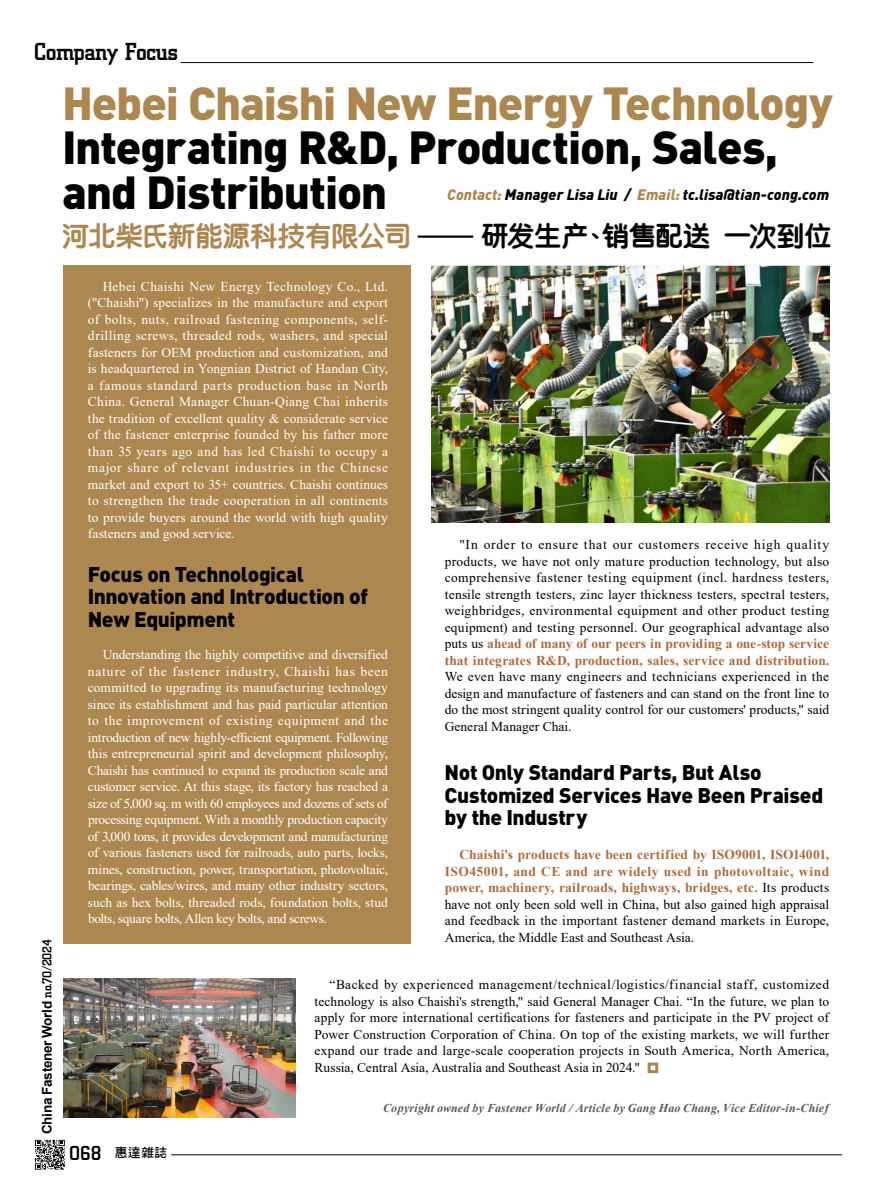
<style>
.page{position:relative;width:893px;height:1191px;background:#fff}
.page>*{position:absolute;margin:0;border:0;box-sizing:border-box;transform-origin:0 0}
.t1{font:900 45.75px/44.5px "DIN";letter-spacing:-.025em;color:#000}
.t2{font:900 45.75px "DIN";letter-spacing:-.025em;color:#ac8750}
.t3{font:800 27px "S Yen Round";color:#ac8750}
.t4{font:800 27px "S Yen Round";color:#040000}
.t5{font:500 25.5px "City D";letter-spacing:-.025em;color:#000}
.t6{font:900 21px/22.5px "DIN";letter-spacing:-.02em;color:#000}
.t7{font:500 21px "City D";color:#000}
.t8{font:italic 900 15px "DIN";letter-spacing:.005em;color:#000}
.t9{font:13.5px/16.5px "Times New Roman";letter-spacing:-.005em;color:#fff;text-align:justify}
.t10{font:13.5px/16.5px "Times New Roman";letter-spacing:.005em;color:#000;text-align:justify}
.t11{font:700 13.5px "Arial";letter-spacing:-.025em;color:#000}
.t12{font:12.75px "DF Hei Std W7";color:#000}
.t13{font:italic 700 12px "Times New Roman";letter-spacing:.015em;color:#595757}
.s1{color:#ac8750}
.s2{font-family:"City D";font-weight:500}
.s3{font-weight:700;color:#ac6b3e}
</style>
<div class="page">
<div style="left:64px;top:265px;width:347px;height:679px;background:#ac8750"></div>
<img style="left:431px;top:265px;width:398px;height:257px">
<img style="left:64px;top:978px;width:232px;height:139px">
<div style="left:648px;top:1062px;width:10px;height:11px;border:3px solid #ac8750"></div>
<hr style="left:418px;top:235px;width:55px;height:3px;background:#040000">
<hr style="left:171px;top:1154px;width:671px;height:1px;background:#000">
<hr style="left:181px;top:62px;width:632px;height:1px;background:#000">
<svg style="left:35px;top:1139px;width:30px;height:30px"></svg>
<h3 class="t5" style="left:34px;top:39px;width:146px">Company Focus</h3>
<h1 class="t2" style="left:62px;top:73px;width:772px">Hebei Chaishi New Energy Technology</h1>
<h1 class="t1" style="left:62px;top:123px;width:717px">Integrating R&amp;D, Production, Sales, and Distribution</h1>
<h2 class="t3" style="left:63px;top:222px;width:350px">河北柴氏新能源科技有限公司</h2>
<h2 class="t4" style="left:481px;top:222px;width:352px">研發生產、銷售配送 一次到位</h2>
<p class="t8" style="left:447px;top:185px;width:384px"><span class="s1">Contact:</span> Manager Lisa Liu / <span class="s1">Email:</span> tc.lisa@tian-cong.com</p>
<p class="t11" style="left:38px;top:1134px;width:196px;rotate:-90deg">China Fastener World <span class="s2">no.70/2024</span></p>
<p class="t9" style="left:88px;top:277px;width:302px;text-indent:15px">Hebei Chaishi New Energy Technology Co., Ltd. ("Chaishi") specializes in the manufacture and export of bolts, nuts, railroad fastening components, self&shy;drilling screws, threaded rods, washers, and special fasteners for OEM production and customization, and is headquartered in Yongnian District of Handan City, a famous standard parts production base in North China. General Manager Chuan-Qiang Chai inherits the tradition of excellent quality &amp; considerate service of the fastener enterprise founded by his father more than 35 years ago and has led Chaishi to occupy a major share of relevant industries in the Chinese market and export to 35+ countries. Chaishi continues to strengthen the trade cooperation in all continents to provide buyers around the world with high quality fasteners and good service.</p>
<h3 class="t6" style="left:88px;top:561px;width:282px">Focus on Technological<br>Innovation and Introduction of<br>New Equipment</h3>
<p class="t9" style="left:88px;top:646px;width:302px;text-indent:15px">Understanding the highly competitive and diversified nature of the fastener industry, Chaishi has been committed to upgrading its manufacturing technology since its establishment and has paid particular attention to the improvement of existing equipment and the introduction of new highly-efficient equipment. Following this entrepreneurial spirit and development philosophy, Chaishi has continued to expand its production scale and customer service. At this stage, its factory has reached a size of 5,000 sq. m with 60 employees and dozens of sets of processing equipment. With a monthly production capacity of 3,000 tons, it provides development and manufacturing of various fasteners used for railroads, auto parts, locks, mines, construction, power, transportation, photovoltaic, bearings, cables/wires, and many other industry sectors, such as hex bolts, threaded rods, foundation bolts, stud bolts, square bolts, Allen key bolts, and screws.</p>
<p class="t10" style="left:445px;top:536px;width:386px;text-indent:15px">"In order to ensure that our customers receive high quality products, we have not only mature production technology, but also comprehensive fastener testing equipment (incl. hardness testers, tensile strength testers, zinc layer thickness testers, spectral testers, weighbridges, environmental equipment and other product testing equipment) and testing personnel. Our geographical advantage also puts us <span class="s3">ahead of many of our peers in providing a one-stop service that integrates R&amp;D, production, sales, service and distribution.</span></p>
<p class="t10" style="left:445px;top:668px;width:386px">We even have many engineers and technicians experienced in the design and manufacture of fasteners and can stand on the front line to do the most stringent quality control for our customers' products," said General Manager Chai.</p>
<h3 class="t6" style="left:444px;top:760px;width:380px">Not Only Standard Parts, But Also<br>Customized Services Have Been Praised by the Industry</h3>
<p class="t10" style="left:445px;top:846px;width:386px;text-indent:15px"><span class="s3">Chaishi's products have been certified by ISO9001, ISO14001, ISO45001, and CE and are widely used in photovoltaic, wind power, machinery, railroads, highways, bridges, etc.</span> Its products have not only been sold well in China, but also gained high appraisal and feedback in the important fastener demand markets in Europe, America, the Middle East and Southeast Asia.</p>
<p class="t10" style="left:315px;top:976px;width:516px;text-indent:15px">“Backed by experienced management/technical/logistics/financial staff, customized technology is also Chaishi's strength," said General Manager Chai. “In the future, we plan to apply for more international certifications for fasteners and participate in the PV project of Power Construction Corporation of China. On top of the existing markets, we will further expand our trade and large-scale cooperation projects in South America, North America, Russia, Central Asia, Australia and Southeast Asia in 2024."</p>
<p class="t13" style="left:383px;top:1099px;width:447px">Copyright owned by Fastener World / Article by Gang Hao Chang, Vice Editor-in-Chief</p>
<h3 class="t7" style="left:69px;top:1141px;width:34px">068</h3>
<p class="t12" style="left:115px;top:1146px;width:54px">惠達雜誌</p>
</div>
